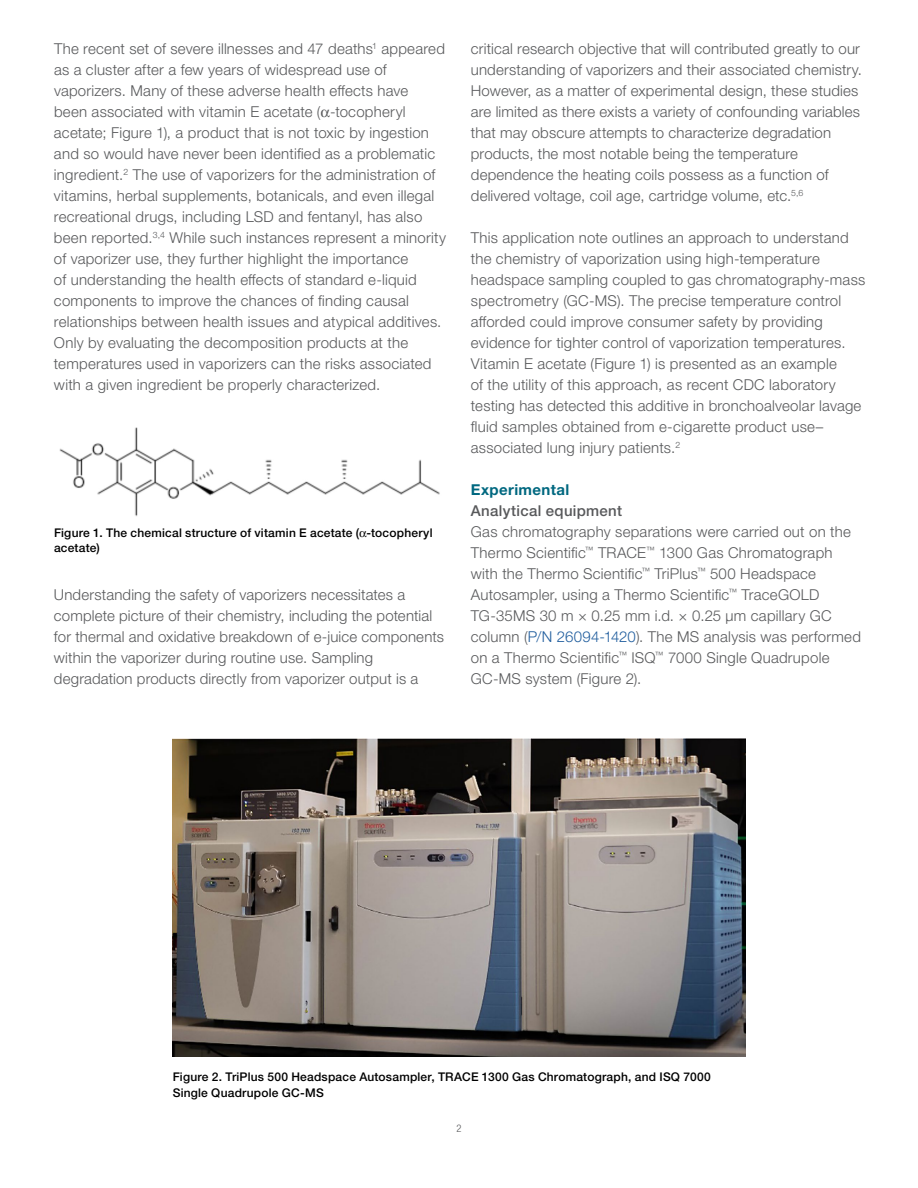
<style>
.page{position:relative;width:918px;height:1188px;background:#fff}
.page>*{position:absolute;margin:0;border:0;box-sizing:border-box;transform-origin:0 0}
.t1{font:300 15px/21px "Helvetica Neue LTW1 G";letter-spacing:.015em;color:#58595b}
.t2{font:500 15px "Helvetica Neue LTW1 G";letter-spacing:.02em;color:#58595b}
.t3{font:700 15px "Helvetica Neue LTW1 G";letter-spacing:.025em;color:#006880}
.t4{font:500 12px/15.8px "Helvetica Neue LTW1 G";letter-spacing:.02em;color:#000}
.t5{font:300 condensed 10.5px "Helvetica Neue LTW1 G";color:#58595b}
.s1{font-family:"Helvetica Neue LT Std"}
.s2{color:#215e9e}
</style>
<div class="page">
<img style="left:173px;top:739px;width:572px;height:318px">
<img style="left:59px;top:427px;width:381px;height:90px">
<p class="t1" style="left:54px;top:38px;width:394px">The recent set of severe illnesses and 47 deaths<sup>1</sup> appeared as a cluster after a few years of widespread use of vaporizers. Many of these adverse health effects have<br>been associated with vitamin E acetate ( -tocopheryl acetate; Figure 1), a product that is not toxic by ingestion and so would have never been identified as a problematic ingredient.<sup>2</sup> The use of vaporizers for the administration of vitamins, herbal supplements, botanicals, and even illegal recreational drugs, including LSD and fentanyl, has also been reported.<sup>3,4</sup> While such instances represent a minority of vaporizer use, they further highlight the importance<br>of understanding the health effects of standard e-liquid components to improve the chances of finding causal relationships between health issues and atypical additives.<br>Only by evaluating the decomposition products at the temperatures used in vaporizers can the risks associated with a given ingredient be properly characterized.</p>
<p class="t4" style="left:54px;top:524px;width:380px">Figure 1. The chemical structure of vitamin E acetate ( -tocopheryl acetate)</p>
<p class="t1" style="left:54px;top:584px;width:392px">Understanding the safety of vaporizers necessitates a complete picture of their chemistry, including the potential for thermal and oxidative breakdown of e-juice components within the vaporizer during routine use. Sampling degradation products directly from vaporizer output is a</p>
<p class="t1" style="left:471px;top:38px;width:393px">critical research objective that will contributed greatly to our understanding of vaporizers and their associated chemistry.<br>However, as a matter of experimental design, these studies are limited as there exists a variety of confounding variables that may obscure attempts to characterize degradation products, the most notable being the temperature dependence the heating coils possess as a function of delivered voltage, coil age, cartridge volume, etc.<sup>5,6</sup></p>
<p class="t1" style="left:471px;top:227px;width:396px">This application note outlines an approach to understand the chemistry of vaporization using high-temperature headspace sampling coupled to gas chromatography-mass spectrometry (GC-MS). The precise temperature control afforded could improve consumer safety by providing evidence for tighter control of vaporization temperatures.<br>Vitamin E acetate (Figure 1) is presented as an example<br>of the utility of this approach, as recent CDC laboratory testing has detected this additive in bronchoalveolar lavage fluid samples obtained from e-cigarette product use– associated lung injury patients.<sup>2</sup></p>
<p class="t3" style="left:471px;top:480px;width:100px">Experimental</p>
<p class="t2" style="left:471px;top:502px;width:153px">Analytical equipment</p>
<p class="t1" style="left:471px;top:521px;width:392px">Gas chromatography separations were carried out on the Thermo Scientific<sup>™</sup> TRACE<sup>™</sup> 1300 Gas Chromatograph with the Thermo Scientific<sup>™</sup> TriPlus<sup>™</sup> 500 Headspace Autosampler, using a Thermo Scientific<sup>™</sup> TraceGOLD TG-35MS 30 m <span class="s1">×</span> 0.25 mm i.d. <span class="s1">×</span> 0.25 μm capillary GC column (<span class="s2">P/N 26094-1420</span>). The MS analysis was performed on a Thermo Scientific<sup>™</sup> ISQ<sup>™</sup> 7000 Single Quadrupole GC-MS system (Figure 2).</p>
<p class="t4" style="left:173px;top:1069px;width:540px">Figure 2. TriPlus 500 Headspace Autosampler, TRACE 1300 Gas Chromatograph, and ISQ 7000<br>Single Quadrupole GC-MS</p>
<p class="t5" style="left:456px;top:1122px;width:7px">2</p>
</div>
